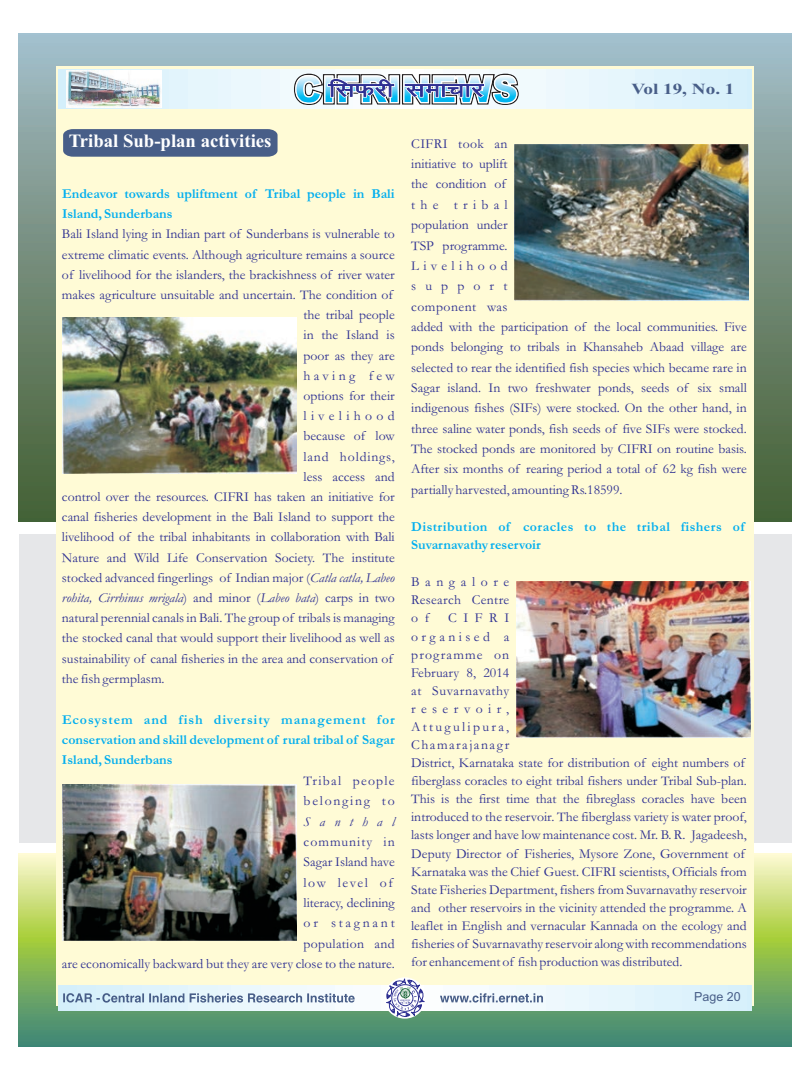
<style>
.page{position:relative;width:810px;height:1080px;background:#fff}
.page>*{position:absolute;margin:0;border:0;box-sizing:border-box;transform-origin:0 0}
.t1{font:700 18.75px "Times New Roman";color:#fff}
.t2{font:700 15.5px "Times New Roman";color:#485e88;scale:1.24 1}
.t3{font:13.75px/20.4px "Garamond";color:#2e3092}
.t4{font:700 13.75px/20.2px "Garamond";color:#00aeef}
.t5{font:700 13.75px/18.1px "Garamond";letter-spacing:.035em;color:#00aeef}
.t6{font:italic 13.75px "Garamond";color:#2e3092}
.t7{font:13.75px/20.4px "Garamond";letter-spacing:.09em;color:#2e3092}
.t8{font:13.75px "Garamond";letter-spacing:.06em;color:#2e3092}
.t9{font:13.75px "Garamond";letter-spacing:.315em;color:#2e3092}
.t10{font:13.75px "Garamond";letter-spacing:.24em;color:#2e3092}
.t11{font:italic 13.75px "Garamond";letter-spacing:.665em;color:#2e3092}
.t12{font:12.5px "Arial";color:#485e88}
.s1{font-style:italic}
.s2{font-style:normal}
</style>
<div class="page">
<img style="left:19px;top:853px;width:772px;height:194px">
<img style="left:19px;top:33px;width:772px;height:488px">
<div style="left:19px;top:534px;width:772px;height:309px;background:#e6e7e9"></div>
<div style="left:56px;top:66px;width:698px;height:940px;background:#fffbd6"></div>
<img style="left:59px;top:986px;width:692px;height:24px">
<svg style="left:440px;top:993px;width:103px;height:10px"></svg>
<svg style="left:379px;top:977px;width:52px;height:46px"></svg>
<img style="left:59px;top:70px;width:692px;height:39px">
<img style="left:63px;top:318px;width:233px;height:156px">
<img style="left:63px;top:784px;width:233px;height:156px">
<img style="left:515px;top:144px;width:234px;height:156px">
<img style="left:517px;top:582px;width:233px;height:156px">
<img style="left:66px;top:70px;width:96px;height:38px">
<svg style="left:63px;top:129px;width:215px;height:28px;background:#4c6289"></svg>
<svg style="left:293px;top:69px;width:226px;height:37px;background:#a3bed2"></svg>
<svg style="left:63px;top:993px;width:292px;height:10px;background:#abbdd1"></svg>
<p class="t2" style="left:631px;top:83px;width:85px">Vol 19, No. 1</p>
<h1 class="t1" style="left:69px;top:135px;width:204px">Tribal Sub-plan activities</h1>
<p class="t4" style="left:62px;top:185px;width:334px">Endeavor towards upliftment of Tribal people in Bali<br>Island, Sunderbans</p>
<p class="t3" style="left:62px;top:226px;width:334px">Bali Island lying in Indian part of Sunderbans is vulnerable to</p>
<p class="t3" style="left:62px;top:246px;width:334px">extreme climatic events. Although agriculture remains a source</p>
<p class="t3" style="left:62px;top:266px;width:334px">of livelihood for the islanders, the brackishness of river water</p>
<p class="t3" style="left:62px;top:286px;width:332px">makes agriculture unsuitable and uncertain. The condition of</p>
<p class="t3" style="left:304px;top:306px;width:93px">the tribal people</p>
<p class="t3" style="left:304px;top:327px;width:93px">in the Island is</p>
<p class="t3" style="left:304px;top:347px;width:93px">poor as they are</p>
<p class="t10" style="left:304px;top:371px;width:93px">having few</p>
<p class="t3" style="left:304px;top:387px;width:93px">options for their</p>
<p class="t9" style="left:304px;top:411px;width:93px">livelihood</p>
<p class="t3" style="left:304px;top:428px;width:93px">because of low</p>
<p class="t8" style="left:304px;top:452px;width:93px">land holdings,</p>
<p class="t3" style="left:304px;top:468px;width:93px">less access and</p>
<p class="t3" style="left:62px;top:488px;width:334px">control over the resources. CIFRI has taken an initiative for</p>
<p class="t3" style="left:62px;top:508px;width:334px">canal fisheries development in the Bali Island to support the</p>
<p class="t3" style="left:62px;top:529px;width:334px">livelihood of the tribal inhabitants in collaboration with Bali</p>
<p class="t3" style="left:62px;top:549px;width:334px">Nature and Wild Life Conservation Society. The institute</p>
<p class="t3" style="left:62px;top:569px;width:334px">stocked advanced fingerlings of Indian major (<span class="s1">Catla catla, Labeo</span></p>
<p class="t6" style="left:62px;top:593px;width:334px">rohita, Cirrhinus mrigala<span class="s2">) and minor (</span>Labeo bata<span class="s2">) carps in two</span></p>
<p class="t3" style="left:62px;top:609px;width:334px">natural perennial canals in Bali. The group of tribals is managing</p>
<p class="t3" style="left:62px;top:629px;width:334px">the stocked canal that would support their livelihood as well as</p>
<p class="t3" style="left:62px;top:650px;width:333px">sustainability of canal fisheries in the area and conservation of</p>
<p class="t3" style="left:62px;top:670px;width:104px">the fish germplasm.</p>
<p class="t4" style="left:62px;top:711px;width:334px;text-align:justify">Ecosystem and fish diversity management for conservation and skill development of rural tribal of Sagar Island, Sunderbans</p>
<p class="t7" style="left:304px;top:772px;width:93px">Tribal people belonging to</p>
<p class="t11" style="left:304px;top:817px;width:93px">Santhal</p>
<p class="t3" style="left:62px;top:833px;width:334px;text-align:right">community in<br>Sagar Island have<br>low level of<br>literacy, declining<br>or stagnant<br>population and<br>are economically backward but they are very close to the nature.</p>
<p class="t3" style="left:411px;top:135px;width:337px">CIFRI took an<br>initiative to uplift<br>the condition of<br>the tribal<br>population under<br>TSP programme.<br>Livelihood<br>support<br>component was<br>added with the participation of the local communities. Five ponds belonging to tribals in Khansaheb Abaad village are selected to rear the identified fish species which became rare in Sagar island. In two freshwater ponds, seeds of six small indigenous fishes (SIFs) were stocked. On the other hand, in three saline water ponds, fish seeds of five SIFs were stocked.<br>The stocked ponds are monitored by CIFRI on routine basis.<br>After six months of rearing period a total of 62 kg fish were partially harvested, amounting Rs.18599.</p>
<p class="t5" style="left:411px;top:519px;width:335px">Distribution of coracles to the tribal fishers of<br>Suvarnavathy reservoir</p>
<p class="t3" style="left:411px;top:574px;width:100px;line-height:18.1px;text-align:justify">Bangalore Research Centre o f</p>
<p class="t3" style="left:411px;top:611px;width:337px;line-height:18.1px;text-indent:37px">CIFRI<br>organised a<br>programme on<br>February 8, 2014<br>at Suvarnavathy<br>reservoir,<br>Attugulipura,<br>Chamarajanagr<br>District, Karnataka state for distribution of eight numbers of fiberglass coracles to eight tribal fishers under Tribal Sub-plan.<br>This is the first time that the fibreglass coracles have been introduced to the reservoir. The fiberglass variety is water proof, lasts longer and have low maintenance cost. Mr. B. R. Jagadeesh, Deputy Director of Fisheries, Mysore Zone, Government of Karnataka was the Chief Guest. CIFRI scientists, Officials from State Fisheries Department, fishers from Suvarnavathy reservoir and other reservoirs in the vicinity attended the programme. A leaflet in English and vernacular Kannada on the ecology and fisheries of Suvarnavathy reservoir along with recommendations for enhancement of fish production was distributed.</p>
<p class="t12" style="left:694px;top:992px;width:48px">Page 20</p>
</div>
